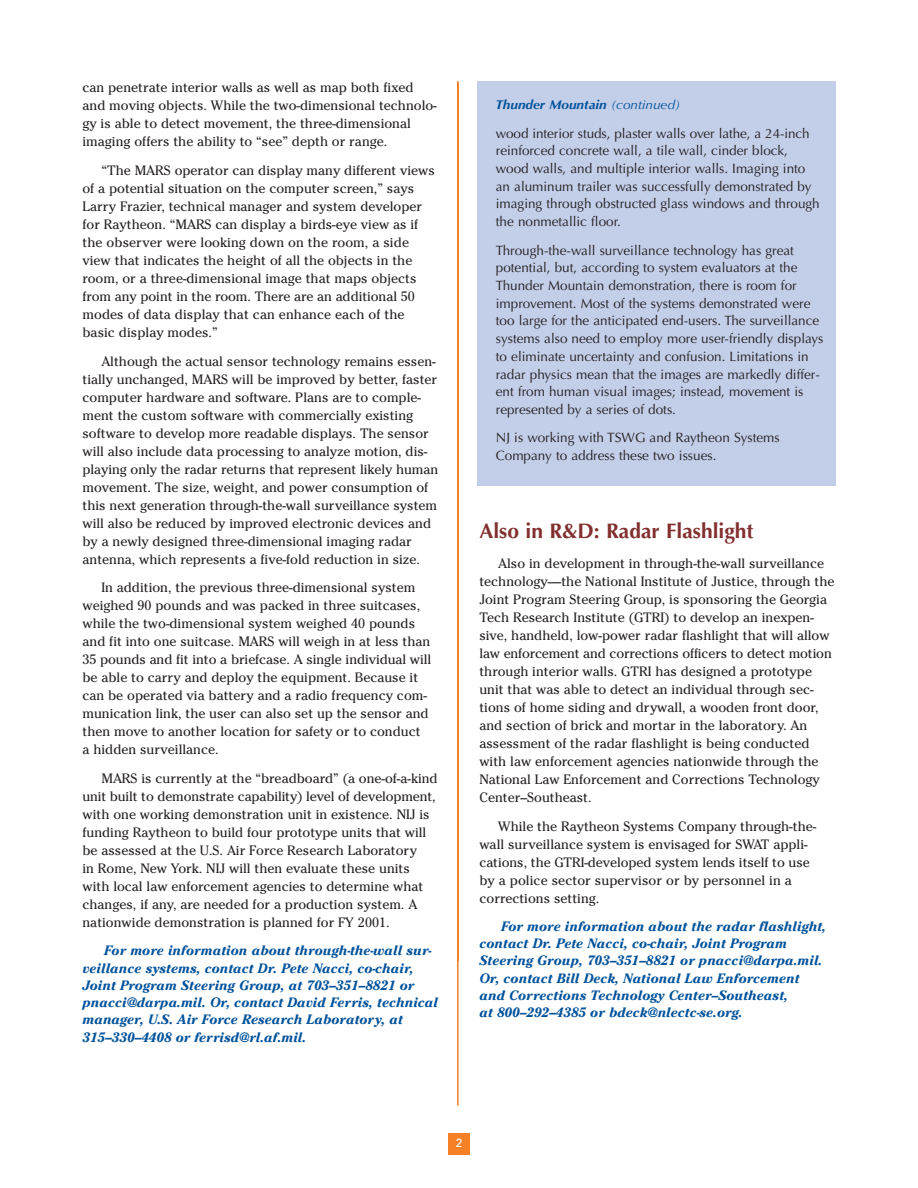
<style>
.page{position:relative;width:918px;height:1188px;background:#fff}
.page>*{position:absolute;margin:0;border:0;box-sizing:border-box;transform-origin:0 0}
.t1{font:700 21px "Optima";color:#82302f}
.t2{font:13.5px/18px "Cheltenham";color:#231f20}
.t3{font:13.5px/17.7px "Optima";color:#231f20}
.t4{font:italic 700 13.5px/17.2px "Cheltenham";color:#00529b}
.t5{font:italic 700 12.75px "Optima";color:#00529b;scale:1.07 1}
.t6{font:12px "Univers";color:#fff}
.s1{font-weight:400}
</style>
<div class="page">
<div style="left:478px;top:81px;width:358px;height:405px;background:#c3cee8"></div>
<hr style="left:457px;top:81px;width:2px;height:1025px;background:#f58025">
<div style="left:449px;top:1133px;width:21px;height:21px;background:#f58025"></div>
<p class="t2" style="left:82px;top:80px;width:356px">can penetrate interior walls as well as map both fixed and moving objects. While the two-dimensional technolo&shy;gy is able to detect movement, the three-dimensional imaging offers the ability to “see” depth or range.</p>
<p class="t2" style="left:82px;top:163px;width:354px;text-indent:19px">“The MARS operator can display many different views of a potential situation on the computer screen,” says Larry Frazier, technical manager and system developer for Raytheon. “MARS can display a birds-eye view as if the observer were looking down on the room, a side view that indicates the height of all the objects in the room, or a three-dimensional image that maps objects from any point in the room. There are an additional 50 modes of data display that can enhance each of the basic display modes.”</p>
<p class="t2" style="left:82px;top:353px;width:357px;text-indent:19px">Although the actual sensor technology remains essen&shy;tially unchanged, MARS will be improved by better, faster computer hardware and software. Plans are to comple&shy;ment the custom software with commercially existing software to develop more readable displays. The sensor will also include data processing to analyze motion, dis&shy;playing only the radar returns that represent likely human movement. The size, weight, and power consumption of this next generation through-the-wall surveillance system will also be reduced by improved electronic devices and by a newly designed three-dimensional imaging radar antenna, which represents a five-fold reduction in size.</p>
<p class="t2" style="left:82px;top:580px;width:350px;text-indent:19px">In addition, the previous three-dimensional system weighed 90 pounds and was packed in three suitcases, while the two-dimensional system weighed 40 pounds and fit into one suitcase. MARS will weigh in at less than 35 pounds and fit into a briefcase. A single individual will be able to carry and deploy the equipment. Because it can be operated via battery and a radio frequency com&shy;munication link, the user can also set up the sensor and then move to another location for safety or to conduct<br>a hidden surveillance.</p>
<p class="t2" style="left:82px;top:771px;width:357px;text-indent:19px">MARS is currently at the “breadboard” (a one-of-a-kind unit built to demonstrate capability) level of development, with one working demonstration unit in existence. NIJ is funding Raytheon to build four prototype units that will be assessed at the U.S. Air Force Research Laboratory<br>in Rome, New York. NIJ will then evaluate these units with local law enforcement agencies to determine what changes, if any, are needed for a production system. A nationwide demonstration is planned for FY 2001.</p>
<p class="t4" style="left:82px;top:943px;width:357px;text-indent:22px">For more information about through-the-wall sur&shy;veillance systems, contact Dr. Pete Nacci, co-chair, Joint Program Steering Group, at 703–351–8821 or pnacci@darpa.mil. Or, contact David Ferris, technical manager, U.S. Air Force Research Laboratory, at 315–330–4408 or ferrisd@rl.af.mil.</p>
<h3 class="t5" style="left:495px;top:99px;width:174px">Thunder Mountain <span class="s1">(continued)</span></h3>
<p class="t3" style="left:496px;top:126px;width:325px">wood interior studs, plaster walls over lathe, a 24-inch reinforced concrete wall, a tile wall, cinder block, wood walls, and multiple interior walls. Imaging into an aluminum trailer was successfully demonstrated by imaging through obstructed glass windows and through the nonmetallic floor.</p>
<p class="t3" style="left:496px;top:243px;width:329px">Through-the-wall surveillance technology has great potential, but, according to system evaluators at the Thunder Mountain demonstration, there is room for improvement. Most of the systems demonstrated were too large for the anticipated end-users. The surveillance systems also need to employ more user-friendly displays to eliminate uncertainty and confusion. Limitations in radar physics mean that the images are markedly differ&shy;ent from human visual images; instead, movement is represented by a series of dots.</p>
<p class="t3" style="left:496px;top:430px;width:285px">NJ is working with TSWG and Raytheon Systems<br>Company to address these two issues.</p>
<h3 class="t1" style="left:479px;top:522px;width:276px">Also in R&amp;D: Radar Flashlight</h3>
<p class="t2" style="left:479px;top:556px;width:357px;text-indent:19px">Also in development in through-the-wall surveillance technology—the National Institute of Justice, through the Joint Program Steering Group, is sponsoring the Georgia Tech Research Institute (GTRI) to develop an inexpen&shy;sive, handheld, low-power radar flashlight that will allow law enforcement and corrections officers to detect motion through interior walls. GTRI has designed a prototype unit that was able to detect an individual through sec&shy;tions of home siding and drywall, a wooden front door, and section of brick and mortar in the laboratory. An assessment of the radar flashlight is being conducted with law enforcement agencies nationwide through the National Law Enforcement and Corrections Technology Center–Southeast.</p>
<p class="t2" style="left:479px;top:818px;width:338px;text-indent:19px">While the Raytheon Systems Company through-the&shy;wall surveillance system is envisaged for SWAT appli&shy;cations, the GTRI-developed system lends itself to use by a police sector supervisor or by personnel in a corrections setting.</p>
<p class="t4" style="left:479px;top:919px;width:348px;text-indent:22px">For more information about the radar flashlight, contact Dr. Pete Nacci, co-chair, Joint Program Steering Group, 703–351–8821 or pnacci@darpa.mil.<br>Or, contact Bill Deck, National Law Enforcement and Corrections Technology Center–Southeast,<br>at 800–292–4385 or bdeck@nlectc-se.org.</p>
<p class="t6" style="left:456px;top:1138px;width:8px">2</p>
</div>
